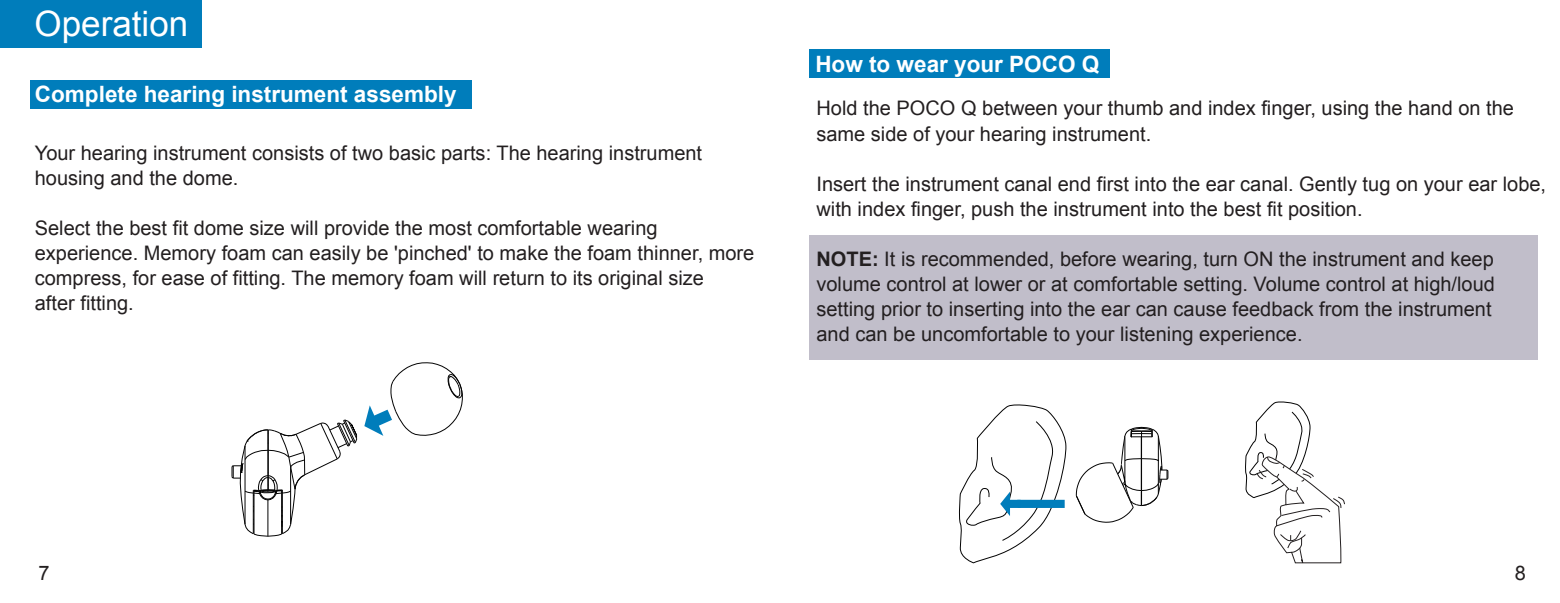
<style>
.page{position:relative;width:1560px;height:603px;background:#fff}
.page>*{position:absolute;margin:0;border:0;box-sizing:border-box;transform-origin:0 0}
.t1{font:35px "Arial";color:#fff}
.t2{font:700 22.5px "Arial";color:#fff}
.t3{font:20px/25px "Arial";color:#231f20}
.s1{font-weight:700}
</style>
<div class="page">
<svg style="left:231px;top:419px;width:126px;height:117px"></svg>
<div style="left:809px;top:50px;width:300px;height:28px;background:#007dbb"></div>
<svg style="left:958px;top:404px;width:108px;height:159px"></svg>
<div style="left:1017px;top:499px;width:47px;height:8px;background:#007dbb"></div>
<svg style="left:1245px;top:401px;width:99px;height:162px"></svg>
<svg style="left:1075px;top:426px;width:93px;height:96px"></svg>
<div style="left:809px;top:236px;width:728px;height:124px;background:#c1beca"></div>
<svg style="left:364px;top:362px;width:99px;height:73px"></svg>
<div style="left:30px;top:80px;width:441px;height:29px;background:#007dbb"></div>
<div style="left:0;top:0;width:201px;height:47px;background:#007dbb"></div>
<h1 class="t1" style="left:35px;top:1px;width:155px">Operation</h1>
<p class="t2" style="left:35px;top:79px;width:423px">Complete hearing instrument assembly</p>
<p class="t3" style="left:35px;top:140px;width:668px">Your hearing instrument consists of two basic parts: The hearing instrument housing and the dome.</p>
<p class="t3" style="left:35px;top:215px;width:721px">Select the best fit dome size will provide the most comfortable wearing experience. Memory foam can easily be 'pinched' to make the foam thinner, more compress, for ease of fitting. The memory foam will return to its original size<br>after fitting.</p>
<p class="t2" style="left:815px;top:49px;width:285px">How to wear your POCO Q</p>
<p class="t3" style="left:816px;top:96px;width:699px">Hold the POCO Q between your thumb and index finger, using the hand on the same side of your hearing instrument.</p>
<p class="t3" style="left:816px;top:171px;width:731px">Insert the instrument canal end first into the ear canal. Gently tug on your ear lobe, with index finger, push the instrument into the best fit position.</p>
<p class="t3" style="left:816px;top:246px;width:680px"><span class="s1">NOTE:</span> It is recommended, before wearing, turn ON the instrument and keep volume control at lower or at comfortable setting. Volume control at high/loud setting prior to inserting into the ear can cause feedback from the instrument and can be uncomfortable to your listening experience.</p>
<p class="t3" style="left:38px;top:560px;width:13px">7</p>
<p class="t3" style="left:1514px;top:560px;width:13px">8</p>
</div>
